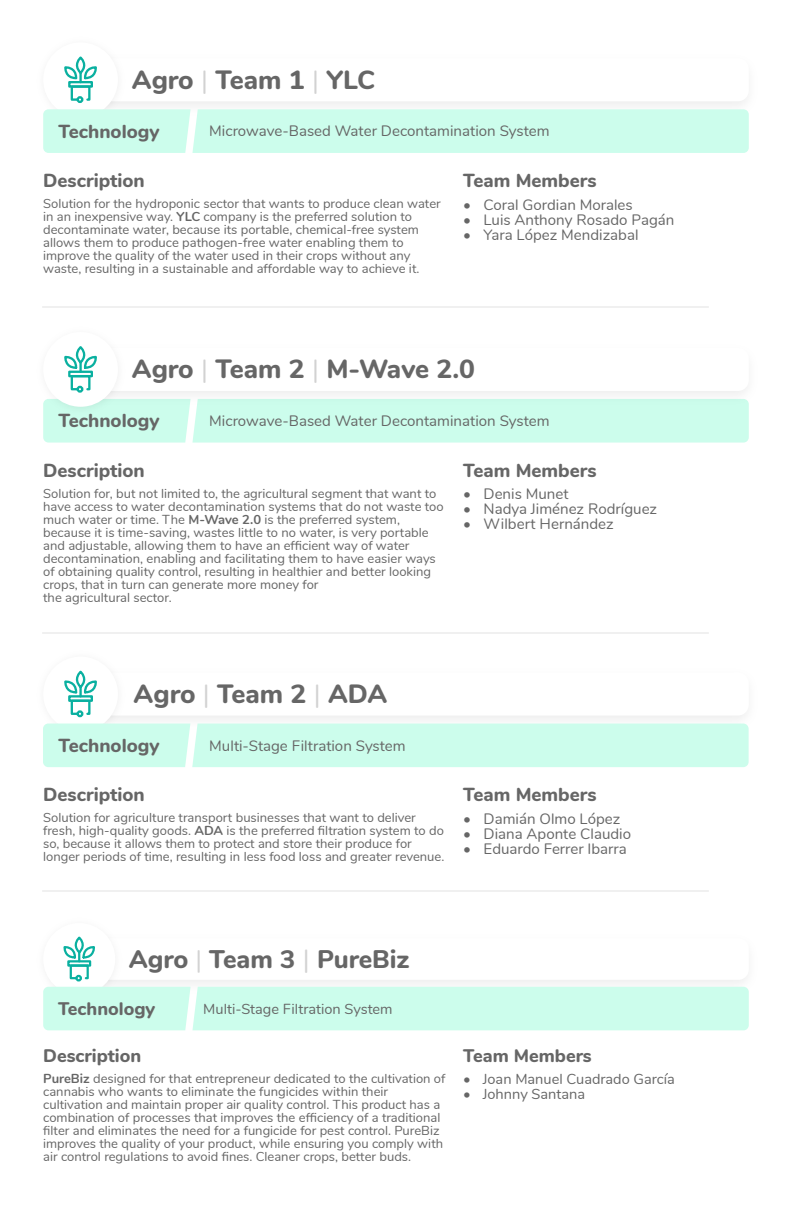
<style>
.page{position:relative;width:792px;height:1224px;background:#fff}
.page>*{position:absolute;margin:0;border:0;box-sizing:border-box;transform-origin:0 0}
.t1{font:800 26.4px "Nunito";color:#666}
.t2{font:800 25.4px "Nunito";color:#666}
.t3{font:800 18.8px "Nunito";color:#666}
.t4{font:800 18.2px "Nunito";color:#666}
.t5{font:15px "Nunito";color:#666}
.t6{font:14.6px "Nunito";color:#666}
.t7{font:13px/13px "Nunito";color:#666}
.s1{font-weight:400;color:rgb(102 102 102/.3)}
.s2{font-weight:700}
.s3{font-weight:400;font-size:26.4px;color:rgb(102 102 102/.3)}
</style>
<div class="page">
<div style="left:43px;top:42px;width:75px;height:75px;background:#fff;border-radius:50%"></div>
<div style="left:77px;top:96px;width:6px;height:7px;border:2px solid #0ab0a0;border-radius:50%"></div>
<svg style="left:64px;top:58px;width:33px;height:44px"></svg>
<div style="left:68px;top:81px;width:25px;height:7px;border:2px solid #0ab0a0"></div>
<div style="left:43px;top:109px;width:706px;height:44px;background:#ccfdec"></div>
<div style="left:43px;top:405px;width:706px;height:38px;background:#ccfdec"></div>
<img style="left:43px;top:344px;width:82px;height:71px">
<div style="left:43px;top:332px;width:75px;height:75px;background:#fff;border-radius:50%"></div>
<div style="left:77px;top:386px;width:6px;height:7px;border:2px solid #0ab0a0;border-radius:50%"></div>
<svg style="left:64px;top:347px;width:33px;height:45px"></svg>
<div style="left:68px;top:371px;width:25px;height:6px;border:2px solid #0ab0a0"></div>
<div style="left:43px;top:657px;width:75px;height:74px;background:#fff;border-radius:50%"></div>
<div style="left:77px;top:710px;width:6px;height:7px;border:2px solid #0ab0a0;border-radius:50%"></div>
<svg style="left:64px;top:672px;width:33px;height:44px"></svg>
<div style="left:68px;top:695px;width:25px;height:7px;border:2px solid #0ab0a0"></div>
<div style="left:43px;top:724px;width:706px;height:43px;background:#ccfdec"></div>
<div style="left:43px;top:923px;width:72px;height:72px;background:#fff;border-radius:50%"></div>
<div style="left:75px;top:975px;width:7px;height:7px;border:2px solid #0ab0a0;border-radius:50%"></div>
<svg style="left:63px;top:938px;width:32px;height:42px"></svg>
<div style="left:67px;top:960px;width:24px;height:7px;border:2px solid #0ab0a0"></div>
<div style="left:43px;top:987px;width:706px;height:43px;background:#ccfdec"></div>
<h1 class="t1" style="left:132px;top:62px;width:245px">Agro <span class="s1">|</span> Team 1 <span class="s1">|</span> YLC</h1>
<h3 class="t3" style="left:59px;top:119px;width:102px">Technology</h3>
<p class="t5" style="left:209px;top:121px;width:342px">Microwave-Based Water Decontamination System</p>
<h3 class="t3" style="left:43px;top:168px;width:103px">Description</h3>
<p class="t7" style="left:43px;top:197px;width:399px">Solution for the hydroponic sector that wants to produce clean water in an inexpensive way. <span class="s2">YLC</span> company is the preferred solution to decontaminate water, because its portable, chemical-free system allows them to produce pathogen-free water enabling them to improve the quality of the water used in their crops without any waste, resulting in a sustainable and affordable way to achieve it.</p>
<h3 class="t3" style="left:463px;top:168px;width:135px">Team Members</h3>
<p class="t5" style="left:463px;top:194px;width:171px">• Coral Gordian Morales</p>
<p class="t5" style="left:463px;top:209px;width:213px">• Luis Anthony Rosado Pagán</p>
<p class="t5" style="left:463px;top:225px;width:177px">• Yara López Mendizabal</p>
<h1 class="t1" style="left:132px;top:352px;width:345px">Agro <span class="s1">|</span> Team 2 <span class="s1">|</span> M-Wave 2.0</h1>
<h3 class="t3" style="left:59px;top:408px;width:102px">Technology</h3>
<p class="t5" style="left:209px;top:411px;width:342px">Microwave-Based Water Decontamination System</p>
<h3 class="t3" style="left:43px;top:458px;width:103px">Description</h3>
<p class="t7" style="left:43px;top:487px;width:402px">Solution for, but not limited to, the agricultural segment that want to have access to water decontamination systems that do not waste too much water or time. The <span class="s2">M-Wave 2.0</span> is the preferred system, because it is time-saving, wastes little to no water, is very portable and adjustable, allowing them to have an efficient way of water decontamination, enabling and facilitating them to have easier ways of obtaining quality control, resulting in healthier and better looking crops, that in turn can generate more money for<br>the agricultural sector.</p>
<h3 class="t3" style="left:463px;top:458px;width:135px">Team Members</h3>
<p class="t5" style="left:463px;top:484px;width:107px">• Denis Munet</p>
<p class="t5" style="left:463px;top:499px;width:196px">• Nadya Jiménez Rodríguez</p>
<p class="t5" style="left:463px;top:514px;width:152px">• Wilbert Hernández</p>
<h1 class="t1" style="left:134px;top:676px;width:255px">Agro <span class="s1">|</span> Team 2 <span class="s1">|</span> ADA</h1>
<h3 class="t3" style="left:59px;top:733px;width:102px">Technology</h3>
<p class="t5" style="left:209px;top:736px;width:198px">Multi-Stage Filtration System</p>
<h3 class="t3" style="left:43px;top:782px;width:103px">Description</h3>
<p class="t7" style="left:43px;top:811px;width:403px">Solution for agriculture transport businesses that want to deliver fresh, high-quality goods. <span class="s2">ADA</span> is the preferred filtration system to do so, because it allows them to protect and store their produce for longer periods of time, resulting in less food loss and greater revenue.</p>
<h3 class="t3" style="left:463px;top:782px;width:135px">Team Members</h3>
<p class="t5" style="left:463px;top:809px;width:159px">• Damián Olmo López</p>
<p class="t5" style="left:463px;top:824px;width:169px">• Diana Aponte Claudio</p>
<p class="t5" style="left:463px;top:839px;width:165px">• Eduardo Ferrer Ibarra</p>
<h2 class="t2" style="left:129px;top:942px;width:282px">Agro <span class="s1">|</span> Team 3 <span class="s3">|</span> PureBiz</h2>
<h3 class="t4" style="left:58px;top:997px;width:99px">Technology</h3>
<p class="t6" style="left:203px;top:999px;width:191px">Multi-Stage Filtration System</p>
<h3 class="t4" style="left:43px;top:1044px;width:99px">Description</h3>
<h3 class="t4" style="left:463px;top:1044px;width:130px">Team Members</h3>
<p class="t7" style="left:43px;top:1072px;width:404px"><span class="s2">PureBiz</span> designed for that entrepreneur dedicated to the cultivation of cannabis who wants to eliminate the fungicides within their cultivation and maintain proper air quality control. This product has a combination of processes that improves the efficiency of a traditional filter and eliminates the need for a fungicide for pest control. PureBiz improves the quality of your product, while ensuring you comply with air control regulations to avoid fines. Cleaner crops, better buds.</p>
<p class="t6" style="left:463px;top:1069px;width:213px">• Joan Manuel Cuadrado García</p>
<p class="t6" style="left:463px;top:1084px;width:124px">• Johnny Santana</p>
</div>
